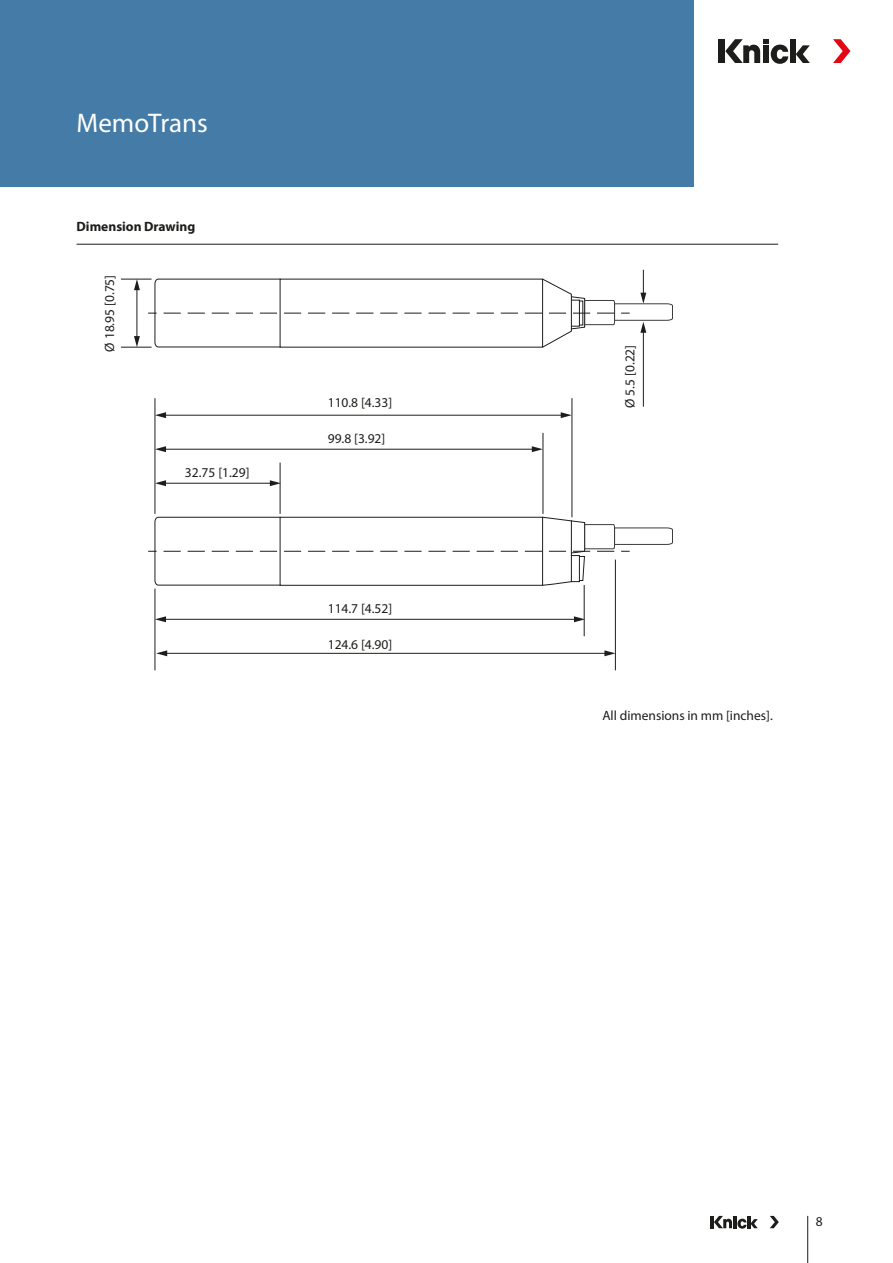
<style>
.page{position:relative;width:893px;height:1263px;background:#fff}
.page>*{position:absolute;margin:0;border:0;box-sizing:border-box;transform-origin:0 0}
.Headline{font:27px "Myriad Pro";color:#fff}
.Text{font:13.5px "Myriad Pro";color:#1d1d1b}
.Tabelle_Text{font:13.5px "Myriad Pro";color:#1d1d1b}
.Tabelle_Headline{font:700 13.5px "Myriad Pro";color:#1d1d1b}
</style>
<div class="page">
<div style="left:0;top:0;width:693px;height:187px;background:#447ca7"></div>
<div style="left:719px;top:39px;width:6px;height:24px;background:#1d1d1b"></div>
<div style="left:790px;top:39px;width:6px;height:24px;background:#1d1d1b"></div>
<svg style="left:796px;top:45px;width:14px;height:18px"></svg>
<svg style="left:833px;top:39px;width:17px;height:24px"></svg>
<svg style="left:725px;top:39px;width:63px;height:25px"></svg>
<hr style="left:807px;top:1216px;width:1px;height:47px;background:#1d1d1b">
<hr style="left:710px;top:1216px;width:4px;height:12px;background:#1d1d1b">
<svg style="left:770px;top:1216px;width:9px;height:12px"></svg>
<svg style="left:714px;top:1216px;width:44px;height:12px"></svg>
<hr style="left:77px;top:244px;width:701px;height:1px;background:#1d1d1b">
<hr style="left:164px;top:415px;width:399px;height:1px;background:#1d1d1b">
<svg style="left:156px;top:412px;width:10px;height:6px"></svg>
<svg style="left:561px;top:412px;width:11px;height:6px"></svg>
<svg style="left:148px;top:516px;width:525px;height:70px"></svg>
<hr style="left:164px;top:449px;width:370px;height:1px;background:#1d1d1b">
<svg style="left:156px;top:446px;width:10px;height:6px"></svg>
<svg style="left:532px;top:446px;width:11px;height:6px"></svg>
<hr style="left:164px;top:483px;width:108px;height:1px;background:#1d1d1b">
<svg style="left:156px;top:480px;width:10px;height:6px"></svg>
<svg style="left:270px;top:480px;width:10px;height:6px"></svg>
<hr style="left:165px;top:653px;width:441px;height:1px;background:#1d1d1b">
<svg style="left:156px;top:650px;width:11px;height:6px"></svg>
<svg style="left:604px;top:650px;width:11px;height:6px"></svg>
<hr style="left:164px;top:619px;width:412px;height:1px;background:#1d1d1b">
<svg style="left:156px;top:616px;width:10px;height:6px"></svg>
<svg style="left:574px;top:616px;width:10px;height:6px"></svg>
<hr style="left:155px;top:398px;width:1px;height:116px;background:#1d1d1b">
<hr style="left:155px;top:589px;width:1px;height:81px;background:#1d1d1b">
<hr style="left:280px;top:463px;width:1px;height:51px;background:#1d1d1b">
<hr style="left:584px;top:585px;width:1px;height:51px;background:#1d1d1b">
<hr style="left:615px;top:560px;width:1px;height:110px;background:#1d1d1b">
<hr style="left:543px;top:433px;width:1px;height:81px;background:#1d1d1b">
<hr style="left:572px;top:398px;width:1px;height:119px;background:#1d1d1b">
<hr style="left:137px;top:288px;width:1px;height:50px;background:#1d1d1b">
<svg style="left:134px;top:336px;width:6px;height:11px"></svg>
<svg style="left:134px;top:280px;width:6px;height:10px"></svg>
<hr style="left:121px;top:347px;width:31px;height:1px;background:#1d1d1b">
<hr style="left:121px;top:279px;width:31px;height:1px;background:#1d1d1b">
<hr style="left:643px;top:331px;width:1px;height:76px;background:#1d1d1b">
<svg style="left:148px;top:270px;width:525px;height:78px"></svg>
<p class="Headline" style="left:77px;top:106px;width:133px">MemoTrans</p>
<p class="Tabelle_Headline" style="left:77px;top:218px;width:120px">Dimension Drawing</p>
<p class="Text" style="left:101px;top:351px;width:78px;rotate:-90deg">Ø 18.95 [0.75]</p>
<p class="Text" style="left:185px;top:464px;width:66px">32.75 [1.29]</p>
<p class="Text" style="left:328px;top:394px;width:66px">110.8 [4.33]</p>
<p class="Text" style="left:328px;top:430px;width:59px">99.8 [3.92]</p>
<p class="Text" style="left:328px;top:600px;width:66px">114.7 [4.52]</p>
<p class="Text" style="left:328px;top:636px;width:66px">124.6 [4.90]</p>
<p class="Text" style="left:622px;top:408px;width:64px;rotate:-90deg">Ø 5.5 [0.22]</p>
<p class="Tabelle_Text" style="left:602px;top:707px;width:172px">All dimensions in mm [inches].</p>
<p class="Tabelle_Text" style="left:816px;top:1213px;width:8px">8</p>
</div>
